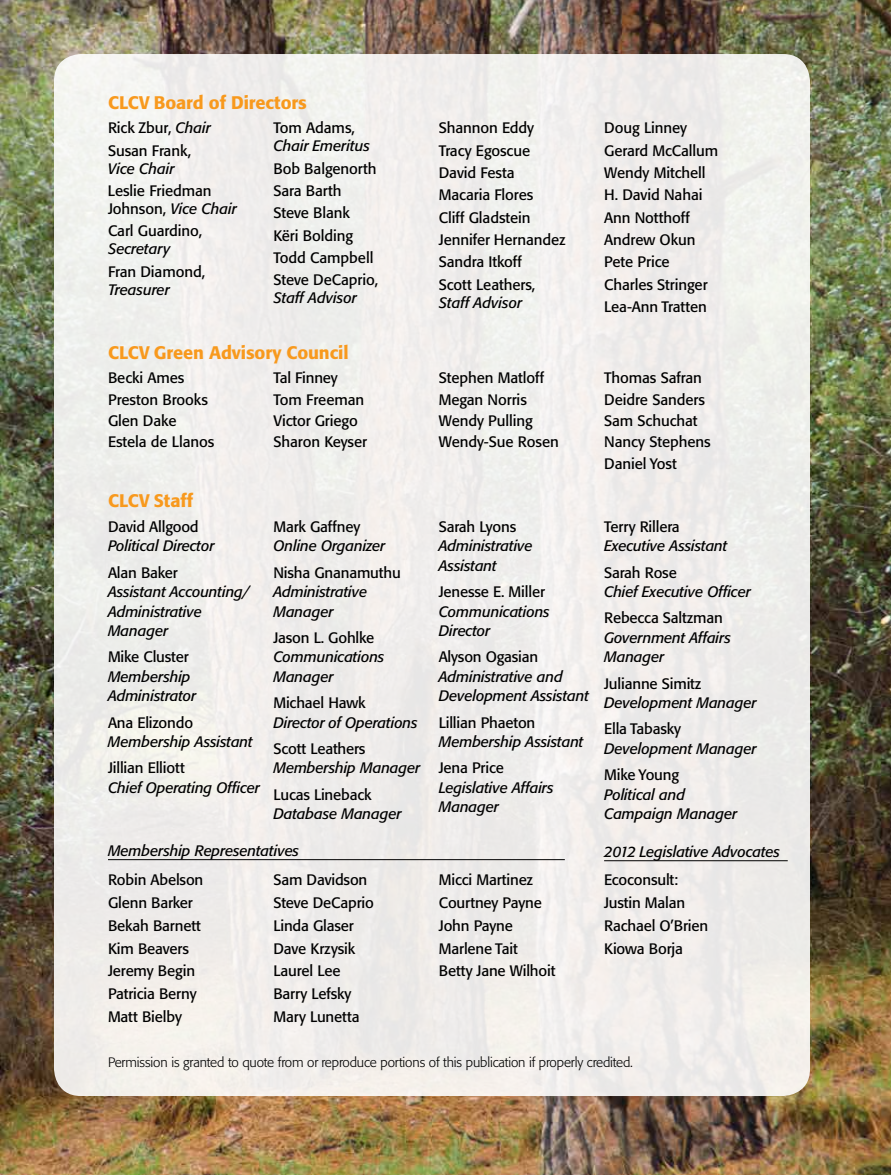
<style>
.page{position:relative;width:891px;height:1175px;background:#fff}
.page>*{position:absolute;margin:0;border:0;box-sizing:border-box;transform-origin:0 0}
.t1{font:500 18px "Formata BQ";letter-spacing:-.005em;color:#f8991d}
.t2{font:15px/22.4px "Formata BQ";letter-spacing:-.01em;color:#000}
.t3{font:italic 15px/19.5px "Formata BQ";letter-spacing:-.01em;color:#000}
.t4{font:300 13.5px "Formata BQ";letter-spacing:-.01em;color:#000}
.s1{font-style:italic}
</style>
<div class="page">
<img style="left:0;top:0;width:891px;height:1174px">
<div style="left:54px;top:54px;width:756px;height:1042px;background:#efeeeb;border-radius:27px"></div>
<hr style="left:108px;top:859px;width:457px;height:1px;background:#000">
<hr style="left:604px;top:860px;width:184px;height:1px;background:#000">
<p class="t1" style="left:108px;top:91px;width:200px">CLCV Board of Directors</p>
<p class="t2" style="left:108px;top:117px;width:105px">Rick Zbur, <span class="s1">Chair<br></span>Susan Frank,</p>
<p class="t3" style="left:108px;top:159px;width:68px">Vice Chair</p>
<p class="t2" style="left:108px;top:182px;width:131px;line-height:18px">Leslie Friedman<br>Johnson, <span class="s1">Vice Chair</span></p>
<p class="t2" style="left:108px;top:220px;width:96px">Carl Guardino,</p>
<p class="t3" style="left:108px;top:239px;width:64px">Secretary</p>
<p class="t2" style="left:108px;top:260px;width:99px">Fran Diamond,</p>
<p class="t3" style="left:108px;top:280px;width:63px">Treasurer</p>
<p class="t2" style="left:273px;top:117px;width:83px">Tom Adams,</p>
<p class="t3" style="left:273px;top:136px;width:98px">Chair Emeritus</p>
<p class="t2" style="left:273px;top:157px;width:106px">Bob Balgenorth<br>Sara Barth<br>Steve Blank<br>Këri Bolding<br>Todd Campbell<br>Steve DeCaprio,</p>
<p class="t3" style="left:273px;top:288px;width:85px">Staff Advisor</p>
<p class="t1" style="left:108px;top:341px;width:242px">CLCV Green Advisory Council</p>
<p class="t2" style="left:439px;top:117px;width:129px">Shannon Eddy<br>Tracy Egoscue<br>David Festa<br>Macaria Flores<br>Cliff Gladstein<br>Jennifer Hernandez<br>Sandra Itkoff<br>Scott Leathers,</p>
<p class="t3" style="left:439px;top:293px;width:85px">Staff Advisor</p>
<p class="t2" style="left:604px;top:117px;width:116px">Doug Linney<br>Gerard McCallum<br>Wendy Mitchell<br>H. David Nahai<br>Ann Notthoff<br>Andrew Okun<br>Pete Price<br>Charles Stringer<br>Lea-Ann Tratten</p>
<p class="t2" style="left:108px;top:367px;width:108px;line-height:21.3px">Becki Ames<br>Preston Brooks<br>Glen Dake<br>Estela de Llanos</p>
<p class="t2" style="left:273px;top:367px;width:95px;line-height:21.3px">Tal Finney<br>Tom Freeman<br>Victor Griego<br>Sharon Keyser</p>
<p class="t2" style="left:439px;top:367px;width:122px;line-height:21.3px">Stephen Matloff<br>Megan Norris<br>Wendy Pulling<br>Wendy-Sue Rosen</p>
<p class="t2" style="left:604px;top:367px;width:108px;line-height:21.3px">Thomas Safran<br>Deidre Sanders<br>Sam Schuchat<br>Nancy Stephens<br>Daniel Yost</p>
<p class="t1" style="left:108px;top:490px;width:87px">CLCV Staff</p>
<p class="t2" style="left:108px;top:515px;width:92px">David Allgood</p>
<p class="t3" style="left:108px;top:536px;width:108px">Political Director</p>
<p class="t2" style="left:108px;top:561px;width:71px">Alan Baker</p>
<p class="t3" style="left:108px;top:582px;width:143px">Assistant Accounting/<br>Administrative<br>Manager</p>
<p class="t2" style="left:108px;top:646px;width:82px">Mike Cluster</p>
<p class="t3" style="left:108px;top:667px;width:90px">Membership<br>Administrator</p>
<p class="t2" style="left:108px;top:711px;width:87px">Ana Elizondo</p>
<p class="t3" style="left:108px;top:732px;width:146px">Membership Assistant</p>
<p class="t2" style="left:108px;top:757px;width:78px">Jillian Elliott</p>
<p class="t3" style="left:108px;top:778px;width:154px">Chief Operating Officer</p>
<p class="t2" style="left:273px;top:515px;width:88px">Mark Gaffney</p>
<p class="t3" style="left:273px;top:536px;width:114px">Online Organizer</p>
<p class="t2" style="left:273px;top:561px;width:129px">Nisha Gnanamuthu</p>
<p class="t3" style="left:273px;top:582px;width:96px">Administrative<br>Manager</p>
<p class="t2" style="left:273px;top:626px;width:103px">Jason L. Gohlke</p>
<p class="t3" style="left:273px;top:647px;width:113px">Communications<br>Manager</p>
<p class="t2" style="left:273px;top:691px;width:94px">Michael Hawk</p>
<p class="t3" style="left:273px;top:712px;width:146px">Director of Operations</p>
<p class="t2" style="left:273px;top:737px;width:94px">Scott Leathers</p>
<p class="t3" style="left:273px;top:758px;width:149px">Membership Manager</p>
<p class="t2" style="left:273px;top:783px;width:100px">Lucas Lineback</p>
<p class="t3" style="left:273px;top:804px;width:130px">Database Manager</p>
<p class="t3" style="left:108px;top:841px;width:193px">Membership Representatives</p>
<p class="t2" style="left:439px;top:515px;width:79px">Sarah Lyons</p>
<p class="t3" style="left:439px;top:536px;width:96px">Administrative<br>Assistant</p>
<p class="t2" style="left:439px;top:580px;width:108px">Jenesse E. Miller</p>
<p class="t3" style="left:439px;top:601px;width:113px">Communications<br>Director</p>
<p class="t2" style="left:439px;top:646px;width:101px">Alyson Ogasian</p>
<p class="t3" style="left:439px;top:667px;width:152px">Administrative and<br>Development Assistant</p>
<p class="t2" style="left:439px;top:711px;width:98px">Lillian Phaeton</p>
<p class="t3" style="left:439px;top:732px;width:146px">Membership Assistant</p>
<p class="t2" style="left:439px;top:757px;width:67px">Jena Price</p>
<p class="t3" style="left:439px;top:778px;width:116px">Legislative Affairs<br>Manager</p>
<p class="t2" style="left:108px;top:868px;width:97px;line-height:22.8px">Robin Abelson<br>Glenn Barker<br>Bekah Barnett<br>Kim Beavers<br>Jeremy Begin<br>Patricia Berny<br>Matt Bielby</p>
<p class="t2" style="left:273px;top:868px;width:102px;line-height:22.8px">Sam Davidson<br>Steve DeCaprio<br>Linda Glaser<br>Dave Krzysik<br>Laurel Lee<br>Barry Lefsky<br>Mary Lunetta</p>
<p class="t2" style="left:439px;top:868px;width:118px;line-height:22.8px">Micci Martinez<br>Courtney Payne<br>John Payne<br>Marlene Tait<br>Betty Jane Wilhoit</p>
<p class="t2" style="left:604px;top:515px;width:77px">Terry Rillera</p>
<p class="t3" style="left:604px;top:536px;width:125px">Executive Assistant</p>
<p class="t2" style="left:604px;top:561px;width:74px">Sarah Rose</p>
<p class="t3" style="left:604px;top:582px;width:148px">Chief Executive Officer</p>
<p class="t2" style="left:604px;top:607px;width:120px">Rebecca Saltzman</p>
<p class="t3" style="left:604px;top:628px;width:128px">Government Affairs<br>Manager</p>
<p class="t2" style="left:604px;top:672px;width:99px">Julianne Simitz</p>
<p class="t3" style="left:604px;top:693px;width:154px">Development Manager</p>
<p class="t2" style="left:604px;top:718px;width:78px">Ella Tabasky</p>
<p class="t3" style="left:604px;top:739px;width:154px">Development Manager</p>
<p class="t2" style="left:604px;top:763px;width:77px">Mike Young</p>
<p class="t3" style="left:604px;top:784px;width:135px">Political and<br>Campaign Manager</p>
<p class="t3" style="left:604px;top:842px;width:177px">2012 Legislative Advocates</p>
<p class="t2" style="left:604px;top:868px;width:106px;line-height:22.8px">Ecoconsult:<br>Justin Malan<br>Rachael O’Brien<br>Kiowa Borja</p>
<p class="t4" style="left:108px;top:1054px;width:527px">Permission is granted to quote from or reproduce portions of this publication if properly credited.</p>
</div>
